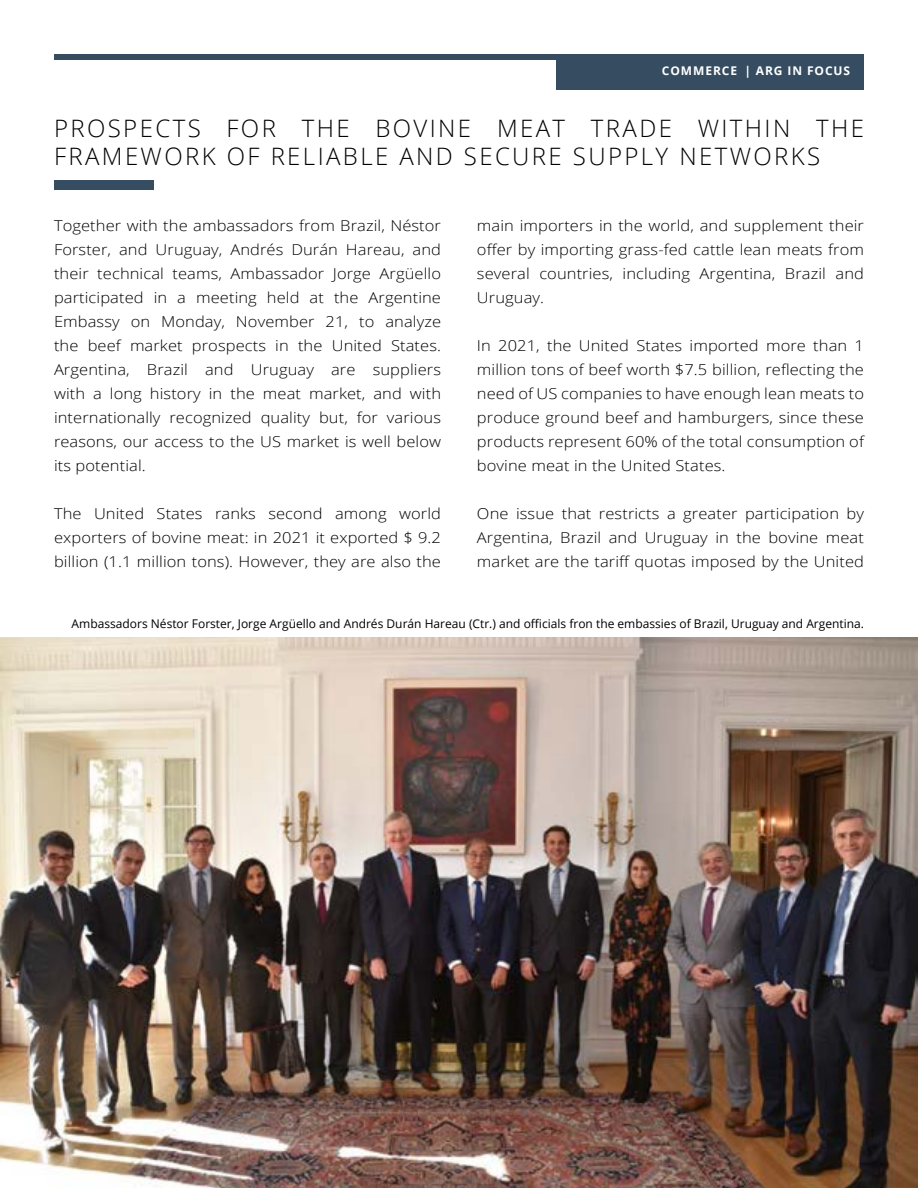
<style>
.page{position:relative;width:918px;height:1188px;background:#fff}
.page>*{position:absolute;margin:0;border:0;box-sizing:border-box;transform-origin:0 0}
.t1{font:300 24px/28.8px "Open Sans";letter-spacing:.1em;color:#000}
.t2{font:300 15px/24px "Open Sans";letter-spacing:.005em;color:#000;text-align:justify;scale:1.1 1}
.t3{font:12px "Open Sans";color:#000}
.t4{font:700 12px "Open Sans";letter-spacing:.075em;color:#fff}
</style>
<div class="page">
<div style="left:54px;top:54px;width:810px;height:5px;background:#364d61"></div>
<div style="left:556px;top:54px;width:308px;height:36px;background:#364d61"></div>
<img style="left:0;top:637px;width:918px;height:551px">
<div style="left:54px;top:180px;width:100px;height:9px;background:#364d61"></div>
<p class="t4" style="left:662px;top:62px;width:190px">COMMERCE | ARG IN FOCUS</p>
<h1 class="t1" style="left:54px;top:113px;width:812px">PROSPECTS FOR THE BOVINE MEAT TRADE WITHIN THE<br>FRAMEWORK OF RELIABLE AND SECURE SUPPLY NETWORKS</h1>
<p class="t2" style="left:54px;top:213px;width:353px">Together with the ambassadors from Brazil, Néstor Forster, and Uruguay, Andrés Durán Hareau, and their technical teams, Ambassador Jorge Argüello participated in a meeting held at the Argentine Embassy on Monday, November 21, to analyze the beef market prospects in the United States.<br>Argentina, Brazil and Uruguay are suppliers with a long history in the meat market, and with internationally recognized quality but, for various reasons, our access to the US market is well below its potential.</p>
<p class="t2" style="left:54px;top:501px;width:353px">The United States ranks second among world exporters of bovine meat: in 2021 it exported $ 9.2 billion (1.1 million tons). However, they are also the</p>
<p class="t2" style="left:477px;top:213px;width:353px">main importers in the world, and supplement their offer by importing grass-fed cattle lean meats from several countries, including Argentina, Brazil and Uruguay.</p>
<p class="t2" style="left:477px;top:333px;width:353px">In 2021, the United States imported more than 1 million tons of beef worth $7.5 billion, reflecting the need of US companies to have enough lean meats to produce ground beef and hamburgers, since these products represent 60% of the total consumption of bovine meat in the United States.</p>
<p class="t2" style="left:477px;top:501px;width:353px">One issue that restricts a greater participation by Argentina, Brazil and Uruguay in the bovine meat market are the tariff quotas imposed by the United</p>
<p class="t3" style="left:72px;top:616px;width:794px">Ambassadors Néstor Forster, Jorge Argüello and Andrés Durán Hareau (Ctr.) and officials fron the embassies of Brazil, Uruguay and Argentina.</p>
</div>
